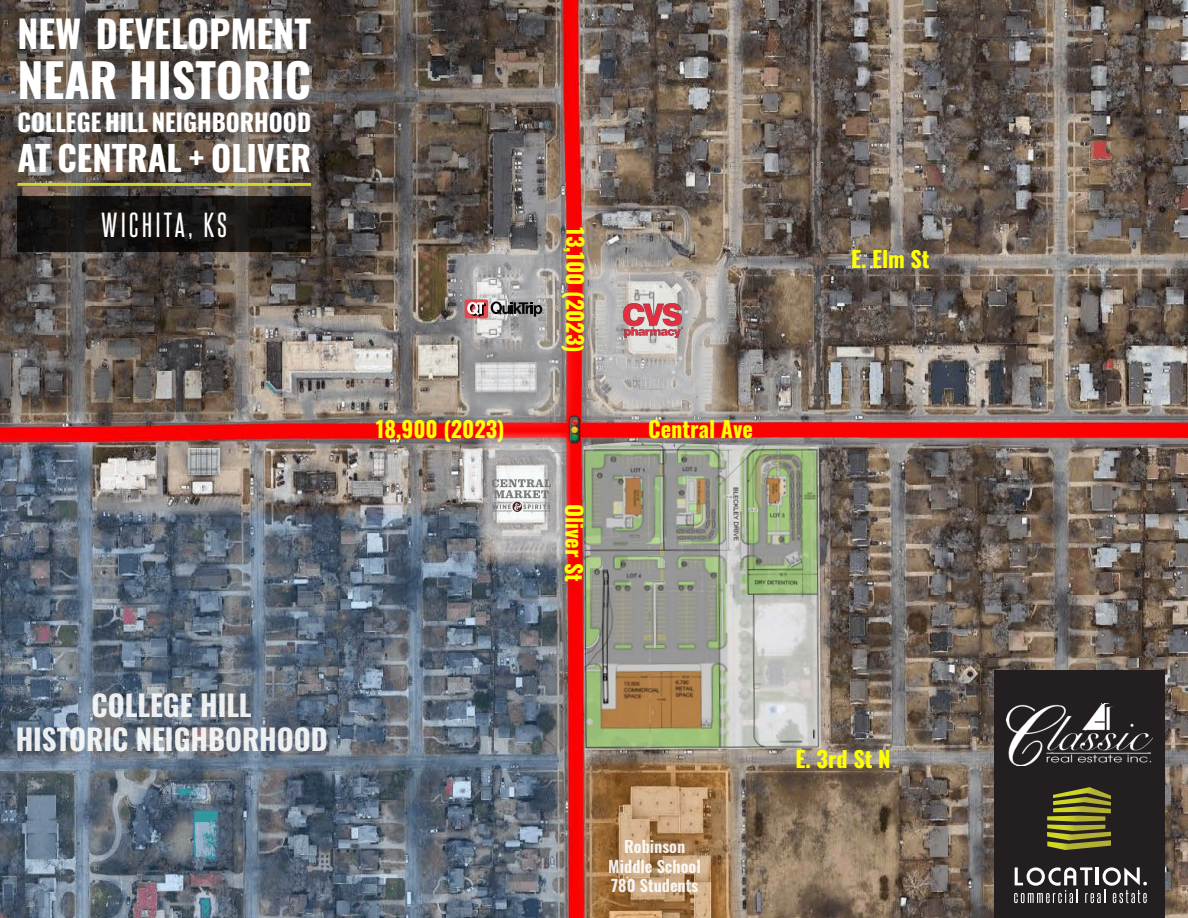
<style>
.page{position:relative;width:1188px;height:918px;background:#fff}
.page>*{position:absolute;margin:0;border:0;box-sizing:border-box;transform-origin:0 0}
.t1{font:46.5px "Oswald";color:#fff}
.t2{font:37.5px "Oswald";color:#fff}
.t3{font:34.5px "Oswald";color:#fff}
.t4{font:30px "Steelfish Rg";letter-spacing:.12em;color:#fff}
.t5{font:28.95px/34.7px "Oswald";color:#fff;text-align:center}
.t6{font:24px "Oswald";color:#fff}
.t7{font:22.2px "Oswald";letter-spacing:-.005em;color:#ff0}
.t8{font:16.2px/19.4px "Oswald";color:#fff;text-align:center}
</style>
<div class="page">
<img style="left:624px;top:0;width:564px;height:918px">
<img style="left:632px;top:442px;width:189px;height:253px">
<img style="left:628px;top:198px;width:159px;height:286px">
<img style="left:628px;top:304px;width:54px;height:33px">
<img style="left:0;top:377px;width:632px;height:541px">
<img style="left:0;top:0;width:624px;height:482px">
<img style="left:523px;top:695px;width:358px;height:223px">
<svg style="left:18px;top:197px;width:293px;height:55px;background:#161312"></svg>
<hr style="left:18px;top:183px;width:293px;height:3px;background:#d2d628">
<div style="left:994px;top:671px;width:171px;height:247px;background:#231f20"></div>
<svg style="left:1047px;top:787px;width:64px;height:63px"></svg>
<svg style="left:1014px;top:867px;width:133px;height:36px"></svg>
<img style="left:1006px;top:703px;width:147px;height:63px">
<p class="t2" style="left:18px;top:1px;width:295px">NEW DEVELOPMENT</p>
<p class="t1" style="left:18px;top:39px;width:295px">NEAR HISTORIC</p>
<p class="t6" style="left:18px;top:101px;width:295px">COLLEGE HILL NEIGHBORHOOD</p>
<p class="t3" style="left:18px;top:127px;width:295px">AT CENTRAL + OLIVER</p>
<p class="t4" style="left:102px;top:206px;width:127px">WICHITA, KS</p>
<h3 class="t5" style="left:15px;top:685px;width:314px">COLLEGE HILL<br>HISTORIC NEIGHBORHOOD</h3>
<p class="t7" style="left:595px;top:227px;width:127px;rotate:90deg">13,100 (2023)</p>
<p class="t7" style="left:376px;top:409px;width:130px">18,900 (2023)</p>
<p class="t7" style="left:648px;top:409px;width:106px">Central Ave</p>
<p class="t7" style="left:594px;top:504px;width:80px;rotate:90deg">Oliver St</p>
<p class="t7" style="left:851px;top:239px;width:80px">E. Elm St</p>
<p class="t8" style="left:609px;top:835px;width:94px">Robinson<br>Middle School<br>780 Students</p>
<p class="t7" style="left:796px;top:739px;width:97px">E. 3rd St N</p>
</div>
